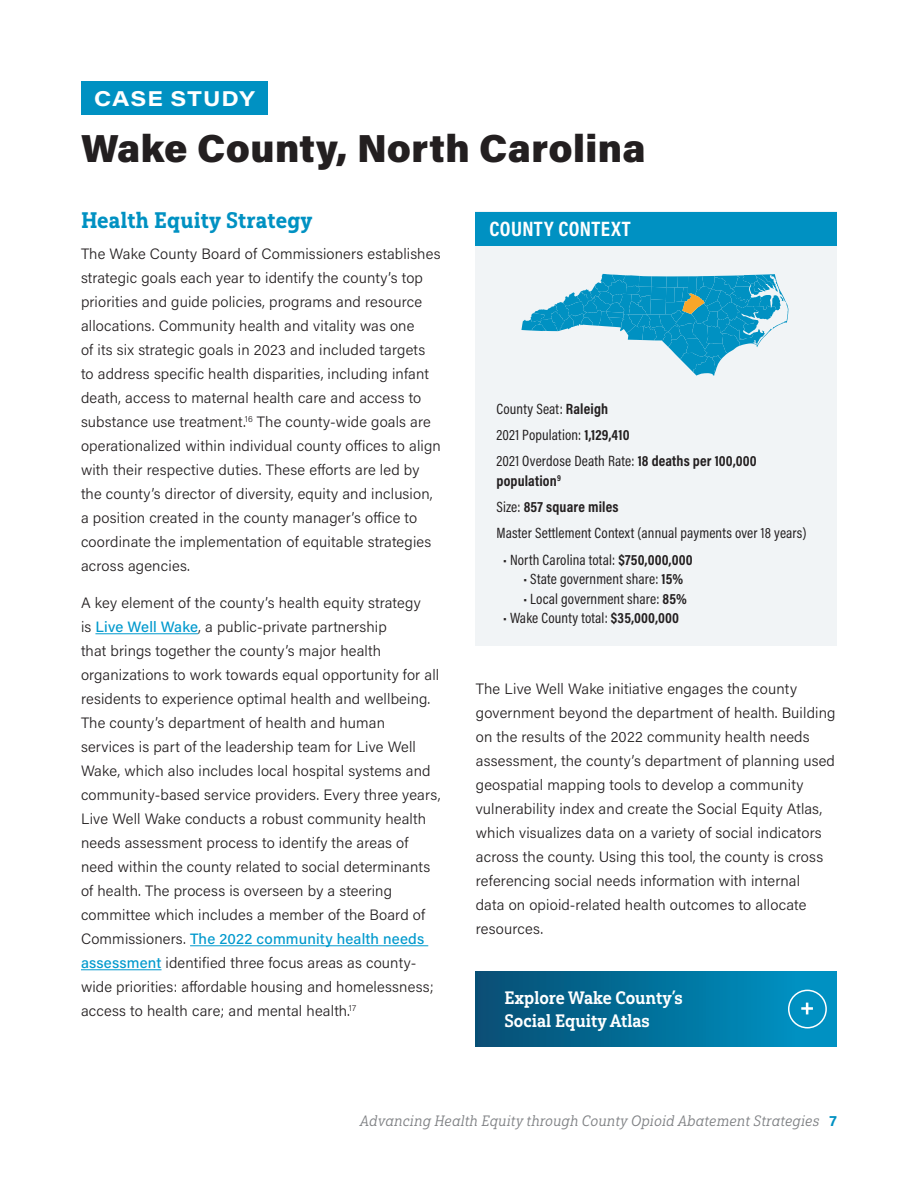
<style>
.page{position:relative;width:918px;height:1188px;background:#fff}
.page>*{position:absolute;margin:0;border:0;box-sizing:border-box;transform-origin:0 0}
.t1{font:900 39px "Acumin Pro";letter-spacing:.01em;color:#231f20}
.t2{font:22.5px "Yorkten Slab Con Ex B";letter-spacing:.01em;color:#0091c2}
.t3{font:700 21px "Acumin Pro Cond";letter-spacing:.02em;color:#fff}
.t4{font:700 21px "Acumin Pro Wide";letter-spacing:.05em;color:#fff}
.t5{font:18px/22.5px "Yorkten Slab Con Bol";color:#fff}
.body_1{font:300 15px/24px "Acumin Pro";letter-spacing:.01em;color:#231f20}
.body_1-2{font:15px "Acumin Pro Cond";letter-spacing:.01em;color:#231f20}
.body_1-3{font:700 15px/19.5px "Acumin Pro Cond";letter-spacing:.01em;color:#231f20}
.t6{font:15px "Yorkten Slab Con Reg It";letter-spacing:.02em;color:#808285}
.s1{font-weight:500;color:#0099cd}
.s2{font-weight:700}
.s3{font-weight:400}
.s4{font-family:"Acumin Pro";font-weight:700;color:#0091c2}
</style>
<div class="page">
<div style="left:81px;top:81px;width:187px;height:33px;background:#0091c2"></div>
<hr style="left:95px;top:633px;width:103px;height:1px;background:#0099cd">
<hr style="left:190px;top:945px;width:238px;height:1px;background:#0099cd">
<hr style="left:81px;top:969px;width:81px;height:1px;background:#0099cd">
<div style="left:476px;top:971px;width:361px;height:76px;background:linear-gradient(to right,#064d72,#0098c9)"></div>
<div style="left:788px;top:990px;width:39px;height:39px;border:2px solid #fff;border-radius:50%"></div>
<svg style="left:801px;top:1003px;width:12px;height:11px"></svg>
<div style="left:476px;top:212px;width:361px;height:434px;background:#f1f4f6"></div>
<div style="left:476px;top:212px;width:361px;height:34px;background:#0091c2"></div>
<svg style="left:521px;top:274px;width:267px;height:102px"></svg>
<h3 class="t4" style="left:94px;top:83px;width:162px">CASE STUDY</h3>
<h1 class="t1" style="left:81px;top:121px;width:566px">Wake County, North Carolina</h1>
<h2 class="t2" style="left:81px;top:206px;width:233px">Health Equity Strategy</h2>
<p class="body_1" style="left:81px;top:241px;width:361px">The Wake County Board of Commissioners establishes strategic goals each year to identify the county’s top priorities and guide policies, programs and resource allocations. Community health and vitality was one<br>of its six strategic goals in 2023 and included targets to address specific health disparities, including infant death, access to maternal health care and access to substance use treatment.<sup>16</sup> The county-wide goals are operationalized within individual county offices to align with their respective duties. These efforts are led by the county’s director of diversity, equity and inclusion, a position created in the county manager’s office to coordinate the implementation of equitable strategies across agencies.</p>
<p class="body_1" style="left:81px;top:590px;width:361px">A key element of the county’s health equity strategy<br>is <span class="s1">Live Well Wake</span>, a public-private partnership<br>that brings together the county’s major health organizations to work towards equal opportunity for all residents to experience optimal health and wellbeing.<br>The county’s department of health and human services is part of the leadership team for Live Well Wake, which also includes local hospital systems and community-based service providers. Every three years, Live Well Wake conducts a robust community health needs assessment process to identify the areas of need within the county related to social determinants of health. The process is overseen by a steering committee which includes a member of the Board of Commissioners. <span class="s1">The 2022 community health needs assessment</span> identified three focus areas as county&shy;wide priorities: affordable housing and homelessness; access to health care; and mental health.<sup>17</sup></p>
<h3 class="t3" style="left:489px;top:215px;width:143px">COUNTY CONTEXT</h3>
<p class="body_1-2" style="left:496px;top:399px;width:113px">County Seat: <span class="s2">Raleigh</span></p>
<p class="body_1-2" style="left:496px;top:425px;width:135px">2021 Population: <span class="s2">1,129,410</span></p>
<p class="body_1-3" style="left:496px;top:451px;width:262px"><span class="s3">2021 Overdose Death Rate:</span> 18 deaths per 100,000 population<sup>9</sup></p>
<p class="body_1-3" style="left:496px;top:497px;width:124px"><span class="s3">Size:</span> 857 square miles</p>
<p class="body_1-2" style="left:496px;top:524px;width:312px">Master Settlement Context (annual payments over 18 years)</p>
<p class="body_1-2" style="left:503px;top:550px;width:191px">• North Carolina total: <span class="s2">$750,000,000</span></p>
<p class="body_1-2" style="left:524px;top:569px;width:161px">• State government share: <span class="s2">15%</span></p>
<p class="body_1-2" style="left:524px;top:589px;width:165px">• Local government share: <span class="s2">85%</span></p>
<p class="body_1-2" style="left:503px;top:608px;width:177px">• Wake County total: <span class="s2">$35,000,000</span></p>
<p class="body_1" style="left:476px;top:677px;width:361px">The Live Well Wake initiative engages the county government beyond the department of health. Building on the results of the 2022 community health needs assessment, the county’s department of planning used geospatial mapping tools to develop a community vulnerability index and create the Social Equity Atlas, which visualizes data on a variety of social indicators across the county. Using this tool, the county is cross referencing social needs information with internal<br>data on opioid-related health outcomes to allocate resources.</p>
<p class="t5" style="left:504px;top:987px;width:180px">Explore Wake County’s<br>Social Equity Atlas</p>
<p class="t6" style="left:360px;top:1112px;width:479px">Advancing Health Equity through County Opioid Abatement Strategies <span class="s4">7</span></p>
</div>
